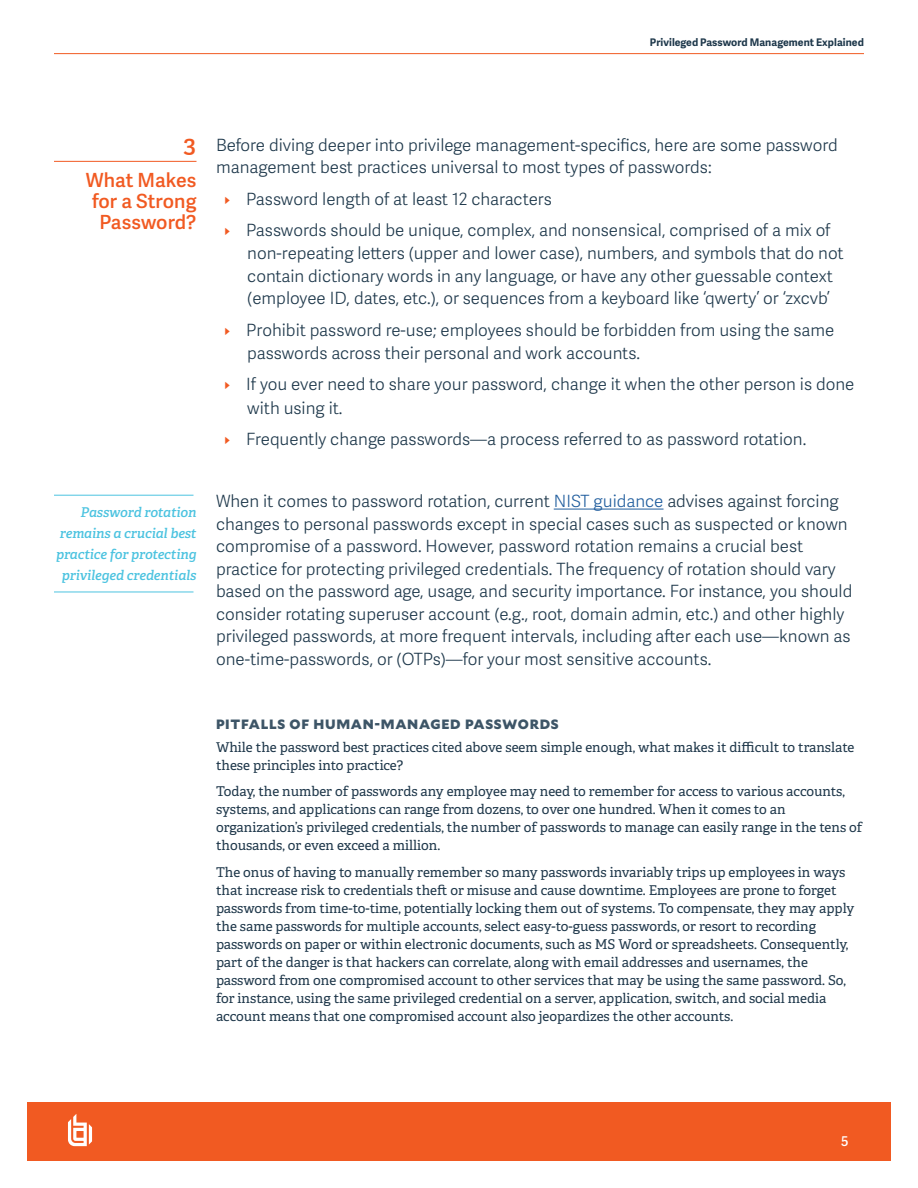
<style>
.page{position:relative;width:918px;height:1188px;background:#fff}
.page>*{position:absolute;margin:0;border:0;box-sizing:border-box;transform-origin:0 0}
.t1{font:600 24.3px "Adelle";color:#f15a22}
.t2{font:600 19.5px/21px "Adelle Sans";letter-spacing:.005em;color:#f15a22;text-align:right}
.t3{font:300 16.8px/22.5px "Adelle Sans";color:#1e384b}
.t4{font:13.5px/18px "Adelle";color:#1e374a}
.t5{font:italic 600 13.5px/21px "Adelle";letter-spacing:-.005em;color:#4cc3e0;text-align:right}
.t6{font:900 13.5px "Mallory";letter-spacing:.05em;color:#3d5567}
.t7{font:600 13.5px "Adelle Sans";color:#fff}
.t8{font:700 10.5px "Adelle Sans";letter-spacing:.005em;color:#1e384b}
.s1{color:#f15a22}
.s2{color:#215e9e}
</style>
<div class="page">
<hr style="left:554px;top:509px;width:110px;height:1px;background:#215e9e">
<hr style="left:54px;top:53px;width:810px;height:1px;background:#f15a22">
<div style="left:27px;top:1102px;width:864px;height:59px;background:#f15a22"></div>
<svg style="left:68px;top:1114px;width:24px;height:32px"></svg>
<hr style="left:54px;top:495px;width:140px;height:1px;background:#4cc3e0">
<hr style="left:54px;top:592px;width:140px;height:1px;background:#4cc3e0">
<hr style="left:54px;top:161px;width:142px;height:1px;background:#f15a22">
<p class="t8" style="left:650px;top:34px;width:216px">Privileged Password Management Explained</p>
<h1 class="t1" style="left:183px;top:129px;width:15px">3</h1>
<p class="t2" style="left:86px;top:169px;width:112px">What Makes for a Strong<br>Password?</p>
<p class="t5" style="left:56px;top:502px;width:142px">Password rotation remains a crucial best practice for protecting privileged credentials</p>
<p class="t3" style="left:216px;top:133px;width:623px">Before diving deeper into privilege management-specifics, here are some password management best practices universal to most types of passwords:</p>
<p class="t3" style="left:225px;top:182px;width:607px;line-height:31.2px"><span class="s1">I</span> Password length of at least 12 characters<br><span class="s1">I</span> Passwords should be unique, complex, and nonsensical, comprised of a mix of</p>
<p class="t3" style="left:247px;top:242px;width:598px">non-repeating letters (upper and lower case), numbers, and symbols that do not contain dictionary words in any language, or have any other guessable context (employee ID, dates, etc.), or sequences from a keyboard like ‘qwerty’ or ‘zxcvb’</p>
<p class="t3" style="left:247px;top:317px;width:589px;line-height:23.7px;text-indent:-23px"><span class="s1">I</span> Prohibit password re-use; employees should be forbidden from using the same passwords across their personal and work accounts.</p>
<p class="t3" style="left:247px;top:372px;width:609px;line-height:23.7px;text-indent:-23px"><span class="s1">I</span> If you ever need to share your password, change it when the other person is done with using it.</p>
<p class="t3" style="left:225px;top:427px;width:583px"><span class="s1">I</span> Frequently change passwords—a process referred to as password rotation.</p>
<p class="t3" style="left:216px;top:490px;width:638px">When it comes to password rotation, current <span class="s2">NIST guidance</span> advises against forcing changes to personal passwords except in special cases such as suspected or known compromise of a password. However, password rotation remains a crucial best practice for protecting privileged credentials. The frequency of rotation should vary based on the password age, usage, and security importance. For instance, you should consider rotating superuser account (e.g., root, domain admin, etc.) and other highly privileged passwords, at more frequent intervals, including after each use—known as one-time-passwords, or (OTPs)—for your most sensitive accounts.</p>
<p class="t6" style="left:216px;top:714px;width:344px">PITFALLS OF HUMAN-MANAGED PASSWORDS</p>
<p class="t4" style="left:216px;top:738px;width:640px">While the password best practices cited above seem simple enough, what makes it difficult to translate these principles into practice?</p>
<p class="t4" style="left:216px;top:783px;width:648px">Today, the number of passwords any employee may need to remember for access to various accounts, systems, and applications can range from dozens, to over one hundred. When it comes to an organization’s privileged credentials, the number of passwords to manage can easily range in the tens of thousands, or even exceed a million.</p>
<p class="t4" style="left:216px;top:863px;width:640px">The onus of having to manually remember so many passwords invariably trips up employees in ways that increase risk to credentials theft or misuse and cause downtime. Employees are prone to forget passwords from time-to-time, potentially locking them out of systems. To compensate, they may apply the same passwords for multiple accounts, select easy-to-guess passwords, or resort to recording passwords on paper or within electronic documents, such as MS Word or spreadsheets. Consequently, part of the danger is that hackers can correlate, along with email addresses and usernames, the password from one compromised account to other services that may be using the same password. So, for instance, using the same privileged credential on a server, application, switch, and social media account means that one compromised account also jeopardizes the other accounts.</p>
<p class="t7" style="left:841px;top:1132px;width:9px">5</p>
</div>
